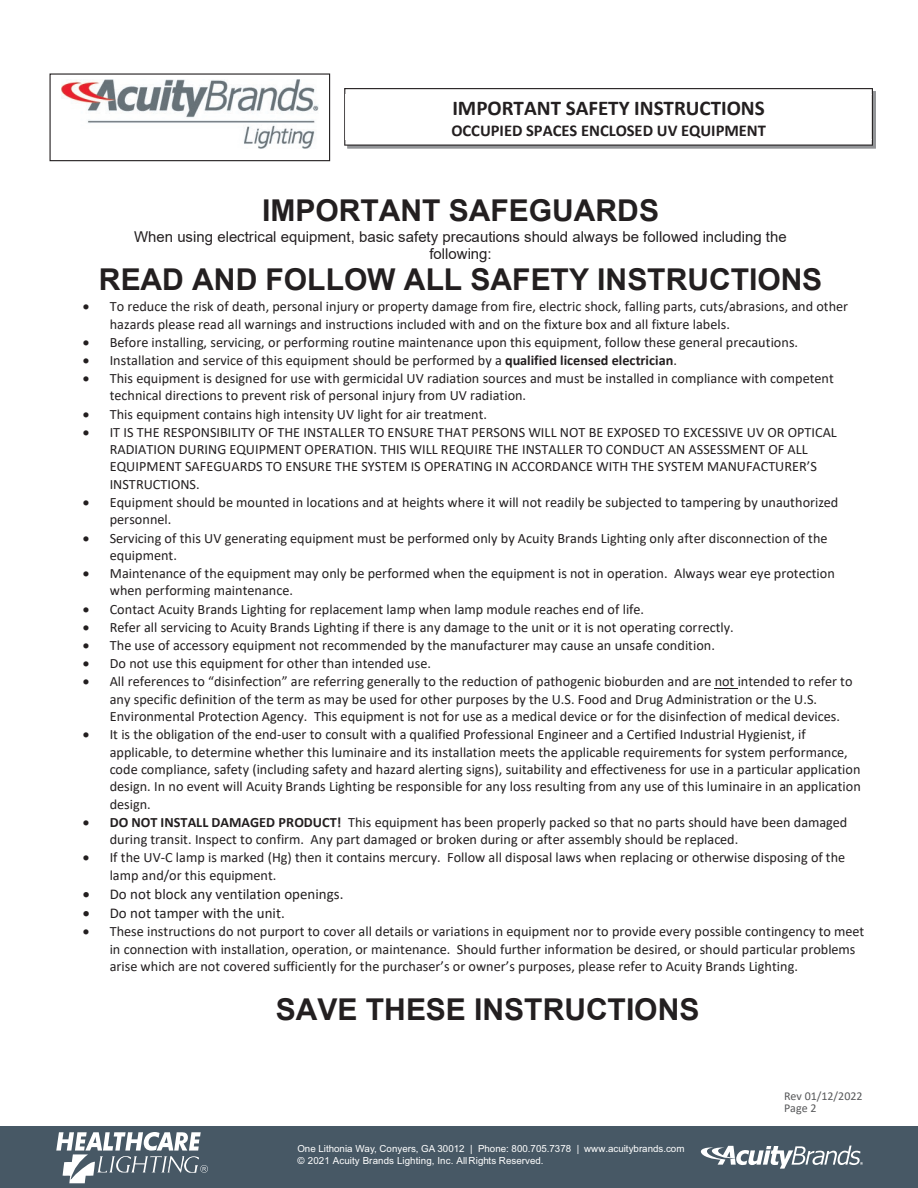
<style>
.page{position:relative;width:918px;height:1188px;background:#fff}
.page>*{position:absolute;margin:0;border:0;box-sizing:border-box;transform-origin:0 0}
.t1{font:700 30px "Arial";color:#231f20}
.t2{font:700 21px "Calibri";color:#231f20}
.t3{font:700 16.5px "Calibri";color:#231f20}
.t4{font:15px/17.1px "Arial";color:#231f20;text-align:center}
.t5{font:15px "Calibri";color:#231f20}
.t6{font:14.25px/17.4px "Calibri";color:#231f20}
.t7{font:12px/12px "Calibri";color:#57585a}
.t8{font:9.75px/11.6px "Arial";color:#fff}
.s1{font-weight:700}
</style>
<div class="page">
<div style="left:0;top:1126px;width:918px;height:61px;background:#475865"></div>
<svg style="left:701px;top:1146px;width:162px;height:23px"></svg>
<svg style="left:56px;top:1132px;width:152px;height:51px"></svg>
<svg style="left:344px;top:88px;width:532px;height:61px"></svg>
<img style="left:345px;top:95px;width:527px;height:44px">
<div style="left:50px;top:73px;width:280px;height:88px;border:1px solid #231f20"></div>
<img style="left:61px;top:80px;width:257px;height:69px">
<svg style="left:715px;top:688px;width:23px;height:1px"></svg>
<h2 class="t2" style="left:452px;top:93px;width:314px">IMPORTANT SAFETY INSTRUCTIONS</h2>
<p class="t3" style="left:451px;top:119px;width:316px">OCCUPIED SPACES ENCLOSED UV EQUIPMENT</p>
<h1 class="t1" style="left:262px;top:190px;width:398px">IMPORTANT SAFEGUARDS</h1>
<p class="t4" style="left:134px;top:228px;width:654px">When using electrical equipment, basic safety precautions should always be followed including the following:</p>
<h1 class="t1" style="left:99px;top:259px;width:725px">READ AND FOLLOW ALL SAFETY INSTRUCTIONS</h1>
<p class="t6" style="left:110px;top:297px;width:740px;text-indent:-27px">• To reduce the risk of death, personal injury or property damage from fire, electric shock, falling parts, cuts/abrasions, and other hazards please read all warnings and instructions included with and on the fixture box and all fixture labels.</p>
<p class="t6" style="left:83px;top:333px;width:717px">• Before installing, servicing, or performing routine maintenance upon this equipment, follow these general precautions.</p>
<p class="t6" style="left:83px;top:351px;width:596px">• Installation and service of this equipment should be performed by a <span class="s1">qualified licensed electrician</span>.</p>
<p class="t6" style="left:110px;top:369px;width:726px;text-indent:-27px">• This equipment is designed for use with germicidal UV radiation sources and must be installed in compliance with competent technical directions to prevent risk of personal injury from UV radiation.</p>
<p class="t6" style="left:83px;top:405px;width:406px">• This equipment contains high intensity UV light for air treatment.</p>
<p class="t6" style="left:110px;top:423px;width:729px;text-indent:-27px">• IT IS THE RESPONSIBILITY OF THE INSTALLER TO ENSURE THAT PERSONS WILL NOT BE EXPOSED TO EXCESSIVE UV OR OPTICAL RADIATION DURING EQUIPMENT OPERATION. THIS WILL REQUIRE THE INSTALLER TO CONDUCT AN ASSESSMENT OF ALL EQUIPMENT SAFEGUARDS TO ENSURE THE SYSTEM IS OPERATING IN ACCORDANCE WITH THE SYSTEM MANUFACTURER’S INSTRUCTIONS.</p>
<p class="t6" style="left:110px;top:493px;width:730px;text-indent:-27px">• Equipment should be mounted in locations and at heights where it will not readily be subjected to tampering by unauthorized personnel.</p>
<p class="t6" style="left:110px;top:529px;width:719px;text-indent:-27px">• Servicing of this UV generating equipment must be performed only by Acuity Brands Lighting only after disconnection of the equipment.</p>
<p class="t6" style="left:110px;top:564px;width:727px;text-indent:-27px">• Maintenance of the equipment may only be performed when the equipment is not in operation. Always wear eye protection when performing maintenance.</p>
<p class="t6" style="left:83px;top:600px;width:563px">• Contact Acuity Brands Lighting for replacement lamp when lamp module reaches end of life.</p>
<p class="t6" style="left:83px;top:618px;width:653px">• Refer all servicing to Acuity Brands Lighting if there is any damage to the unit or it is not operating correctly.</p>
<p class="t6" style="left:83px;top:636px;width:634px">• The use of accessory equipment not recommended by the manufacturer may cause an unsafe condition.</p>
<p class="t6" style="left:83px;top:654px;width:350px">• Do not use this equipment for other than intended use.</p>
<p class="t6" style="left:110px;top:672px;width:744px;text-indent:-27px">• All references to “disinfection” are referring generally to the reduction of pathogenic bioburden and are not intended to refer to any specific definition of the term as may be used for other purposes by the U.S. Food and Drug Administration or the U.S.<br>Environmental Protection Agency. This equipment is not for use as a medical device or for the disinfection of medical devices.</p>
<p class="t6" style="left:110px;top:725px;width:753px;text-indent:-27px">• It is the obligation of the end-user to consult with a qualified Professional Engineer and a Certified Industrial Hygienist, if applicable, to determine whether this luminaire and its installation meets the applicable requirements for system performance, code compliance, safety (including safety and hazard alerting signs), suitability and effectiveness for use in a particular application design. In no event will Acuity Brands Lighting be responsible for any loss resulting from any use of this luminaire in an application design.</p>
<p class="t6" style="left:110px;top:813px;width:739px;text-indent:-27px">• <span class="s1">DO NOT INSTALL DAMAGED PRODUCT!</span> This equipment has been properly packed so that no parts should have been damaged during transit. Inspect to confirm. Any part damaged or broken during or after assembly should be replaced.</p>
<p class="t6" style="left:110px;top:849px;width:737px;text-indent:-27px">• If the UV-C lamp is marked (Hg) then it contains mercury. Follow all disposal laws when replacing or otherwise disposing of the lamp and/or this equipment.</p>
<p class="t5" style="left:83px;top:883px;width:262px">• Do not block any ventilation openings.</p>
<p class="t5" style="left:83px;top:902px;width:204px">• Do not tamper with the unit.</p>
<p class="t6" style="left:110px;top:922px;width:756px;text-indent:-27px">• These instructions do not purport to cover all details or variations in equipment nor to provide every possible contingency to meet in connection with installation, operation, or maintenance. Should further information be desired, or should particular problems arise which are not covered sufficiently for the purchaser’s or owner’s purposes, please refer to Acuity Brands Lighting.</p>
<h1 class="t1" style="left:276px;top:989px;width:425px">SAVE THESE INSTRUCTIONS</h1>
<p class="t8" style="left:297px;top:1144px;width:389px">One Lithonia Way, Conyers, GA 30012 | Phone: 800.705.7378 | www.acuitybrands.com © 2021 Acuity Brands Lighting, Inc. AllRights Reserved.</p>
<p class="t7" style="left:784px;top:1090px;width:80px">Rev 01/12/2022<br>Page 2</p>
</div>
